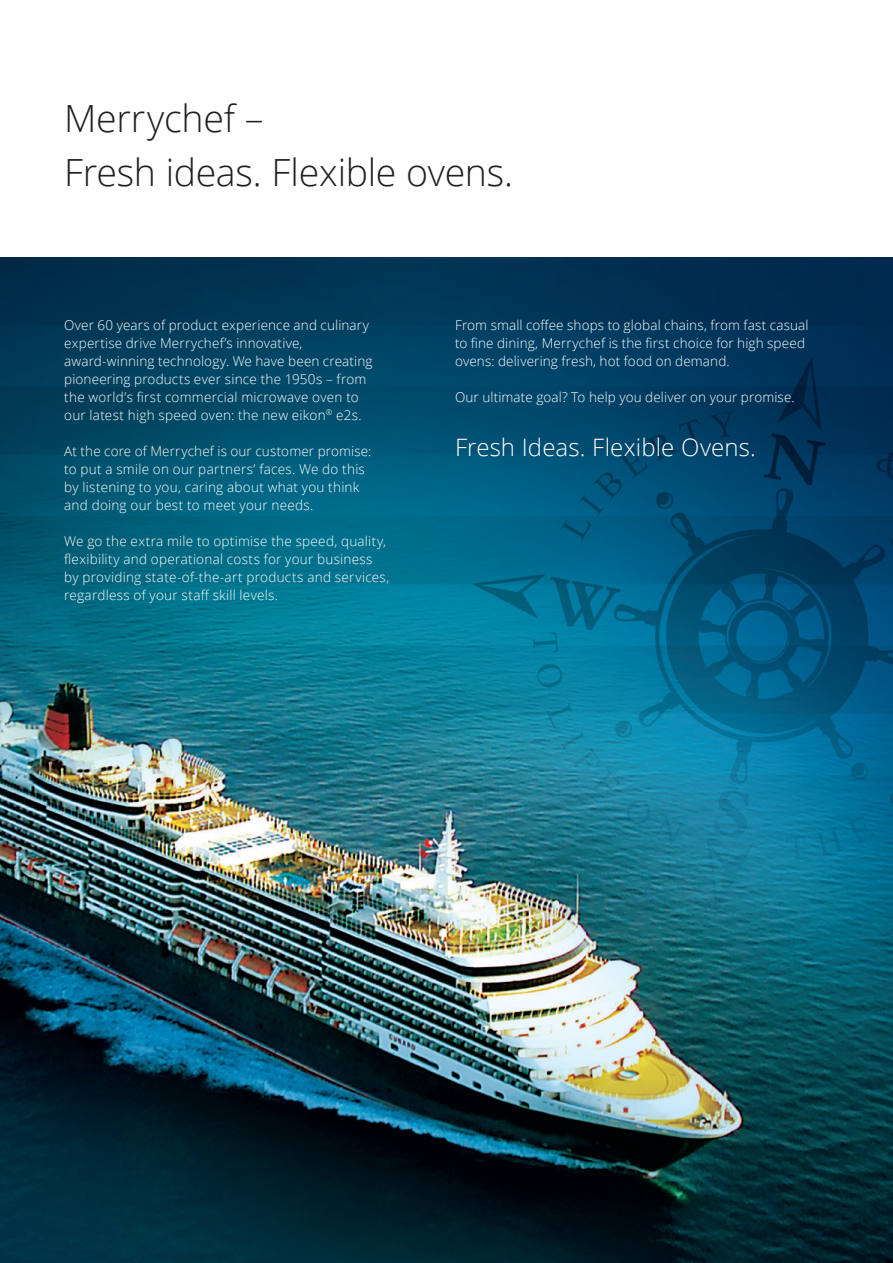
<style>
.page{position:relative;width:893px;height:1263px;background:#fff}
.page>*{position:absolute;margin:0;border:0;box-sizing:border-box;transform-origin:0 0}
.t1{font:300 37.5px/54px "Open Sans";letter-spacing:-.01em;color:#231f20}
.t2{font:300 24px "Open Sans";letter-spacing:.005em;color:#fff}
.t3{font:300 13.5px/18px "Open Sans";letter-spacing:.015em;color:#fff}
</style>
<div class="page">
<img style="left:0;top:258px;width:893px;height:1005px">
<h1 class="t1" style="left:64px;top:90px;width:450px">Merrychef –<br>Fresh ideas. Flexible ovens.</h1>
<p class="t3" style="left:64px;top:315px;width:310px">Over 60 years of product experience and culinary expertise drive Merrychef’s innovative, award-winning technology. We have been creating pioneering products ever since the 1950s – from the world’s first commercial microwave oven to our latest high speed oven: the new eikon<sup>®</sup> e2s.</p>
<p class="t3" style="left:64px;top:441px;width:309px">At the core of Merrychef is our customer promise: to put a smile on our partners’ faces. We do this by listening to you, caring about what you think and doing our best to meet your needs.</p>
<p class="t3" style="left:64px;top:531px;width:327px">We go the extra mile to optimise the speed, quality, flexibility and operational costs for your business by providing state-of-the-art products and services, regardless of your staff skill levels.</p>
<p class="t3" style="left:455px;top:315px;width:355px">From small coffee shops to global chains, from fast casual to fine dining, Merrychef is the first choice for high speed ovens: delivering fresh, hot food on demand.</p>
<p class="t3" style="left:455px;top:387px;width:341px">Our ultimate goal? To help you deliver on your promise.</p>
<h2 class="t2" style="left:455px;top:430px;width:302px">Fresh Ideas. Flexible Ovens.</h2>
</div>
